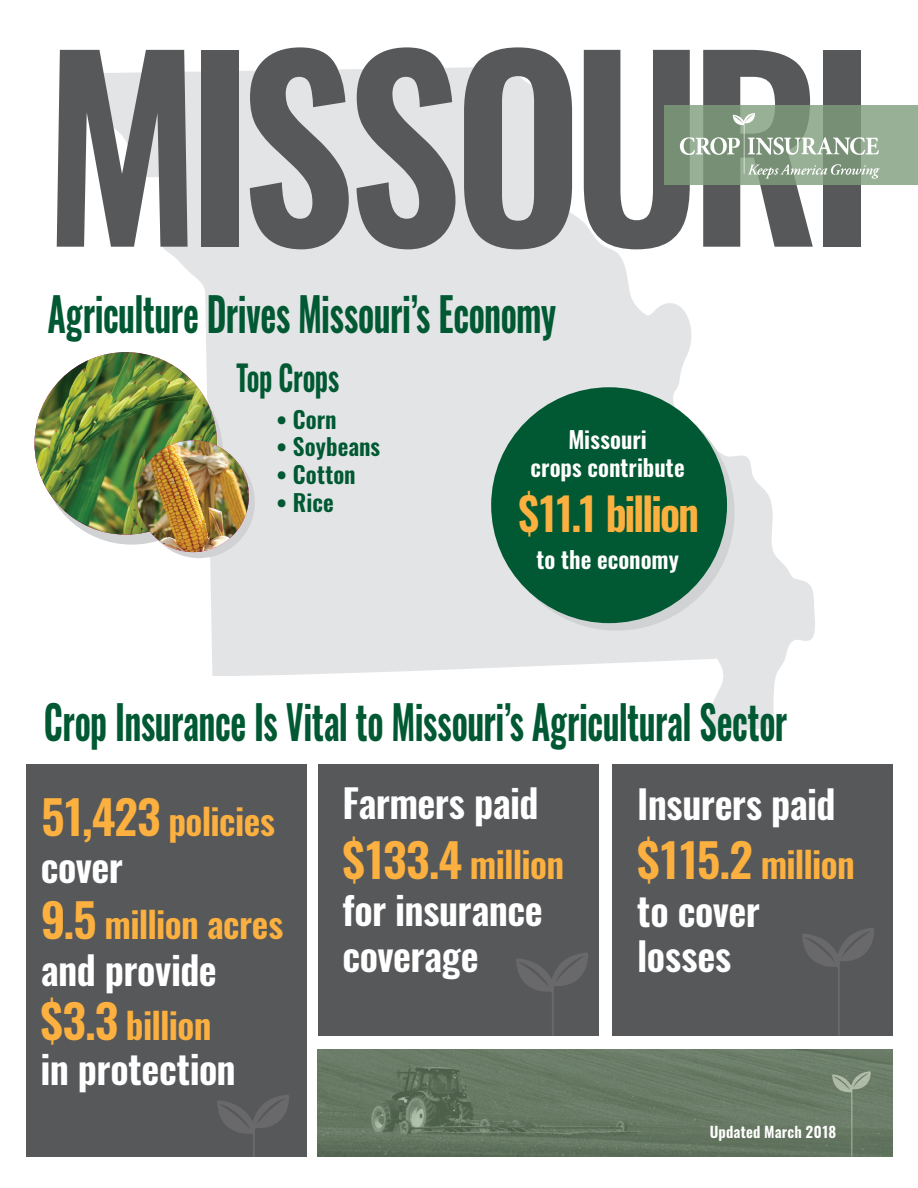
<style>
.page{position:relative;width:918px;height:1188px;background:#fff}
.page>*{position:absolute;margin:0;border:0;box-sizing:border-box;transform-origin:0 0}
.t1{font:600 243px "Oswald";letter-spacing:-.05em;color:#57585a;scale:.93 1}
.t2{font:600 46.5px "Oswald";letter-spacing:-.01em;color:#005932;scale:.74 1}
.t3{font:600 45px "Oswald";letter-spacing:-.055em;color:#fbb03f;scale:.95 1}
.t4{font:600 39px/46.5px "Oswald";letter-spacing:-.015em;color:#fff}
.t5{font:600 36px "Oswald";letter-spacing:-.02em;color:#fbb03f}
.t6{font:600 35.1px "Oswald";letter-spacing:-.015em;color:#005932;scale:.77 1}
.t7{font:600 23.25px/27.9px "Oswald";color:#fff;text-align:center}
.t8{font:600 23.25px "Oswald";color:#005932}
.t9{font:600 15px "Oswald";letter-spacing:.005em;color:#fff}
.s1{font-size:46.5px}
</style>
<div class="page">
<svg style="left:90px;top:67px;width:725px;height:664px;fill:#e3e4e6"></svg>
<img style="left:318px;top:1050px;width:574px;height:107px">
<div style="left:40px;top:362px;width:183px;height:183px;background:#d1d2d4;border-radius:50%"></div>
<img style="left:34px;top:352px;width:183px;height:183px;border-radius:91px">
<div style="left:143px;top:446px;width:112px;height:112px;background:#d1d2d4;border-radius:50%"></div>
<img style="left:137px;top:440px;width:112px;height:112px;border-radius:56px">
<div style="left:499px;top:395px;width:236px;height:236px;background:#d1d2d4;border-radius:50%"></div>
<div style="left:491px;top:387px;width:236px;height:236px;background:#005932;border-radius:50%"></div>
<div style="left:26px;top:765px;width:281px;height:392px;background:#57585a"></div>
<svg style="left:217px;top:1095px;width:72px;height:62px"></svg>
<div style="left:318px;top:765px;width:281px;height:271px;background:#57585a"></div>
<svg style="left:516px;top:953px;width:72px;height:83px"></svg>
<div style="left:612px;top:765px;width:280px;height:271px;background:#57585a"></div>
<svg style="left:802px;top:928px;width:72px;height:108px"></svg>
<img style="left:832px;top:1071px;width:39px;height:86px">
<div style="left:664px;top:105px;width:254px;height:80px;background:#98b096"></div>
<svg style="left:680px;top:113px;width:200px;height:66px"></svg>
<h1 class="t1" style="left:44px;top:21px;width:895px">MISSOURI</h1>
<p class="t2" style="left:48px;top:290px;width:689px">Agriculture Drives Missouri’s Economy</p>
<p class="t6" style="left:237px;top:359px;width:135px">Top Crops</p>
<p class="t8" style="left:277px;top:407px;width:62px">• Corn</p>
<p class="t8" style="left:277px;top:435px;width:105px">• Soybeans</p>
<p class="t8" style="left:277px;top:463px;width:81px">• Cotton</p>
<p class="t8" style="left:277px;top:491px;width:59px">• Rice</p>
<p class="t7" style="left:531px;top:427px;width:156px">Missouri<br>crops contribute</p>
<p class="t3" style="left:519px;top:490px;width:191px">$11.1 billion</p>
<p class="t7" style="left:536px;top:547px;width:144px">to the economy</p>
<p class="t2" style="left:44px;top:697px;width:1006px">Crop Insurance Is Vital to Missouri’s Agricultural Sector</p>
<p class="t5" style="left:41px;top:802px;width:236px"><span class="s1">51,423</span> policies</p>
<p class="t4" style="left:41px;top:846px;width:84px">cover</p>
<p class="t5" style="left:41px;top:906px;width:244px"><span class="s1">9.5</span> million acres</p>
<p class="t4" style="left:41px;top:950px;width:178px">and provide</p>
<p class="t5" style="left:40px;top:1006px;width:173px"><span class="s1">$3.3</span> billion</p>
<p class="t4" style="left:41px;top:1049px;width:197px">in protection</p>
<p class="t4" style="left:342px;top:782px;width:198px">Farmers paid</p>
<p class="t5" style="left:342px;top:846px;width:223px"><span class="s1">$133.4</span> million</p>
<p class="t4" style="left:342px;top:889px;width:202px">for insurance coverage</p>
<p class="t4" style="left:637px;top:784px;width:200px">Insurers paid</p>
<p class="t5" style="left:637px;top:846px;width:219px"><span class="s1">$115.2</span> million</p>
<p class="t4" style="left:637px;top:891px;width:124px;line-height:45.5px">to cover losses</p>
<p class="t9" style="left:710px;top:1124px;width:128px">Updated March 2018</p>
</div>
